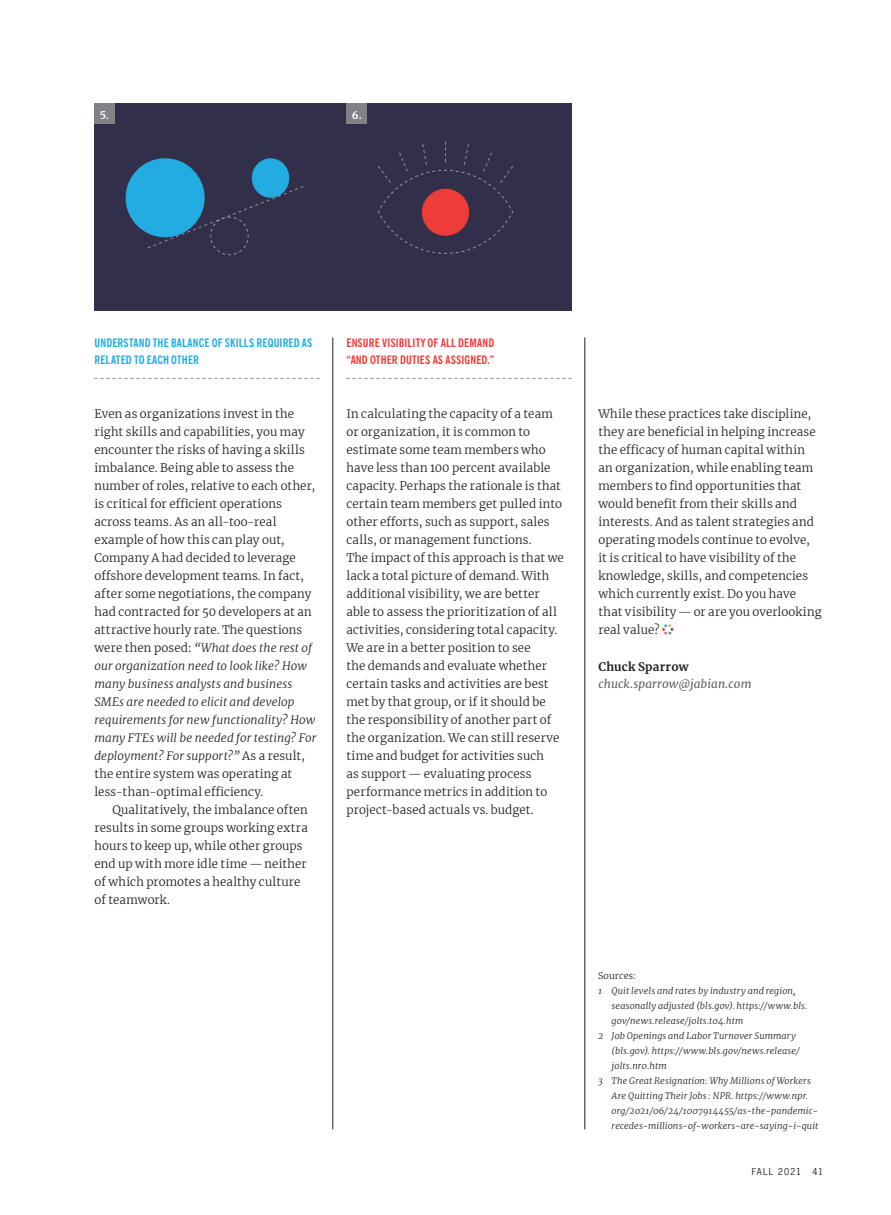
<style>
.page{position:relative;width:891px;height:1215px;background:#fff}
.page>*{position:absolute;margin:0;border:0;box-sizing:border-box;transform-origin:0 0}
.t1{font:300 11.7px/18px "Merriweather";letter-spacing:.01em;color:#231f20}
.t2{font:700 condensed 11.7px/18px "News Gothic BT";letter-spacing:.01em;color:#22ace2}
.t3{font:700 condensed 11.7px/18px "News Gothic BT";letter-spacing:.01em;color:#ee3c39}
.t4{font:italic 11.7px "Merriweather";letter-spacing:.01em;color:#636366}
.t5{font:700 11.7px "Merriweather";letter-spacing:.02em;color:#231f20}
.t6{font:700 10.5px "Merriweather";color:#fff}
.t7{font:italic 300 9px "Merriweather";letter-spacing:.015em;color:#231f20}
.t8{font:9px "News Gothic Std";letter-spacing:.105em;color:#231f20}
.t9{font:300 9px "Merriweather";letter-spacing:.02em;color:#231f20}
.s1{font-style:italic}
</style>
<div class="page">
<div style="left:94px;top:104px;width:478px;height:207px;background:#312f4a"></div>
<svg style="left:94px;top:378px;width:226px;height:1px"></svg>
<svg style="left:346px;top:378px;width:226px;height:1px"></svg>
<svg style="left:662px;top:624px;width:11px;height:10px"></svg>
<hr style="left:333px;top:338px;width:1px;height:792px;background:#231f20">
<hr style="left:585px;top:338px;width:1px;height:792px;background:#231f20">
<svg style="left:147px;top:186px;width:157px;height:69px"></svg>
<div style="left:126px;top:158px;width:79px;height:79px;background:#22ace2;border-radius:50%"></div>
<div style="left:252px;top:158px;width:37px;height:40px;background:#22ace2;border-radius:50%"></div>
<svg style="left:378px;top:142px;width:135px;height:112px"></svg>
<div style="left:346px;top:104px;width:21px;height:20px;background:#808285"></div>
<div style="left:94px;top:104px;width:21px;height:20px;background:#808285"></div>
<p class="t6" style="left:100px;top:108px;width:11px">5.</p>
<p class="t6" style="left:352px;top:108px;width:11px">6.</p>
<p class="t2" style="left:94px;top:333px;width:219px">UNDERSTAND THE BALANCE OF SKILLS REQUIRED AS<br>RELATED TO EACH OTHER</p>
<p class="t1" style="left:94px;top:405px;width:224px">Even as organizations invest in the right skills and capabilities, you may encounter the risks of having a skills imbalance. Being able to assess the number of roles, relative to each other, is critical for efficient operations across teams. As an all-too-real example of how this can play out, Company A had decided to leverage offshore development teams. In fact, after some negotiations, the company had contracted for 50 developers at an attractive hourly rate. The questions were then posed: <span class="s1">“What does the rest of our organization need to look like? How many business analysts and business SMEs are needed to elicit and develop requirements for new functionality? How many FTEs will be needed for testing? For deployment? For support?”</span> As a result, the entire system was operating at less-than-optimal efficiency.</p>
<p class="t1" style="left:94px;top:801px;width:215px;text-indent:18px">Qualitatively, the imbalance often results in some groups working extra hours to keep up, while other groups end up with more idle time — neither of which promotes a healthy culture of teamwork.</p>
<p class="t3" style="left:346px;top:333px;width:149px">ENSURE VISIBILITY OF ALL DEMAND “AND OTHER DUTIES AS ASSIGNED.”</p>
<p class="t1" style="left:346px;top:405px;width:219px">In calculating the capacity of a team or organization, it is common to estimate some team members who have less than 100 percent available capacity. Perhaps the rationale is that certain team members get pulled into other efforts, such as support, sales calls, or management functions.<br>The impact of this approach is that we lack a total picture of demand. With additional visibility, we are better able to assess the prioritization of all activities, considering total capacity.<br>We are in a better position to see<br>the demands and evaluate whether certain tasks and activities are best met by that group, or if it should be the responsibility of another part of the organization. We can still reserve time and budget for activities such<br>as support — evaluating process performance metrics in addition to project-based actuals vs. budget.</p>
<p class="t1" style="left:598px;top:405px;width:225px">While these practices take discipline, they are beneficial in helping increase the efficacy of human capital within an organization, while enabling team members to find opportunities that would benefit from their skills and interests. And as talent strategies and operating models continue to evolve,<br>it is critical to have visibility of the knowledge, skills, and competencies which currently exist. Do you have that visibility — or are you overlooking real value?</p>
<p class="t5" style="left:598px;top:658px;width:92px">Chuck Sparrow</p>
<p class="t4" style="left:598px;top:676px;width:155px">chuck.sparrow@jabian.com</p>
<p class="t9" style="left:598px;top:970px;width:40px">Sources:</p>
<p class="t7" style="left:598px;top:985px;width:199px">1 Quit levels and rates by industry and region,</p>
<p class="t7" style="left:612px;top:1000px;width:197px">seasonally adjusted (bls.gov). https://www.bls.</p>
<p class="t7" style="left:612px;top:1015px;width:133px">gov/news.release/jolts.t04.htm</p>
<p class="t7" style="left:598px;top:1030px;width:199px">2 Job Openings and Labor Turnover Summary</p>
<p class="t7" style="left:612px;top:1045px;width:190px">(bls.gov). https://www.bls.gov/news.release/</p>
<p class="t7" style="left:612px;top:1060px;width:57px">jolts.nr0.htm</p>
<p class="t7" style="left:598px;top:1075px;width:214px">3 The Great Resignation: Why Millions of Workers</p>
<p class="t7" style="left:612px;top:1090px;width:198px">Are Quitting Their Jobs : NPR. https://www.npr.</p>
<p class="t7" style="left:612px;top:1105px;width:208px">org/2021/06/24/1007914455/as-the-pandemic-</p>
<p class="t7" style="left:612px;top:1120px;width:208px">recedes-millions-of-workers-are-saying-i-quit</p>
<p class="t8" style="left:752px;top:1165px;width:51px">FALL 2021</p>
<p class="t8" style="left:813px;top:1165px;width:12px">41</p>
</div>
